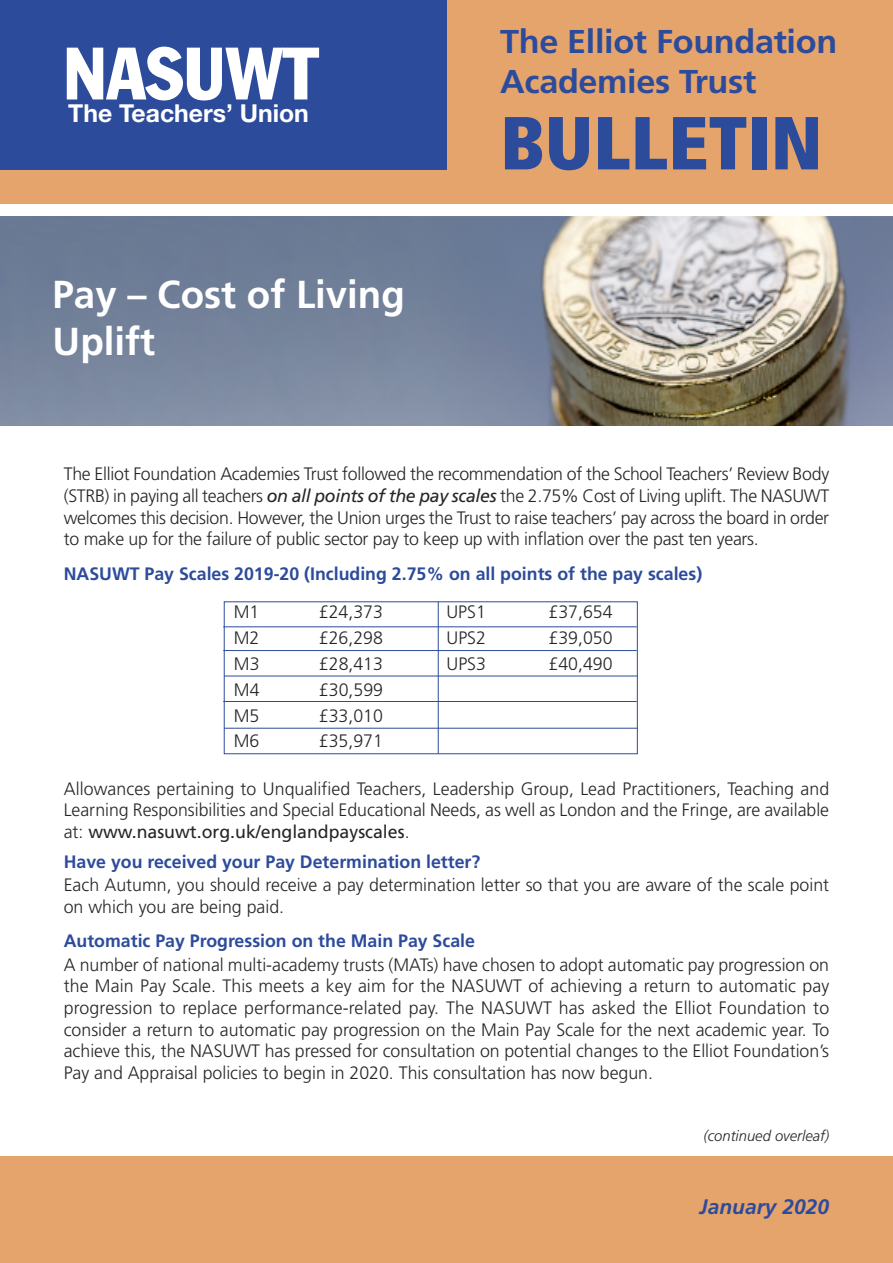
<style>
.page{position:relative;width:893px;height:1263px;background:#fff}
.page>*{position:absolute;margin:0;border:0;box-sizing:border-box;transform-origin:0 0}
.t1{font:900 condensed 75px "Frutiger";color:#2d4b9b}
.t2{font:condensed 72.75px "Franklin Gothic";color:#fff}
.t3{font:700 39px/46.8px "Frutiger";color:#fff}
.t4{font:700 33px/39.6px "Frutiger";letter-spacing:-.01em;color:#2d4b9b;scale:1.04 1}
.t5{font:700 24.75px "Helvetica Neue";color:#fff}
.t6{font:italic 700 21px "Frutiger";color:#2d4b9b}
.t7{font:300 18px/21.6px "Frutiger";color:#272526;text-align:justify}
.t8{font:700 18px "Frutiger";color:#2d4b9b}
.t9{font:italic 300 15px "Frutiger";color:#272526}
.s1{font-weight:400;font-style:italic}
.s2{font-weight:400}
</style>
<div class="page">
<div style="left:0;top:0;width:893px;height:204px;background:#e5a46b"></div>
<div style="left:0;top:0;width:446px;height:170px;background:#2d4b9b"></div>
<div style="left:0;top:1157px;width:893px;height:106px;background:#e5a46b"></div>
<img style="left:1px;top:217px;width:891px;height:208px">
<div style="left:224px;top:602px;width:413px;height:152px;border:1px solid #2d4b9b"></div>
<hr style="left:223px;top:626px;width:414px;height:1px;background:#2d4b9b">
<hr style="left:223px;top:650px;width:414px;height:1px;background:#2d4b9b">
<hr style="left:224px;top:676px;width:413px;height:1px;background:#2d4b9b">
<hr style="left:223px;top:701px;width:414px;height:1px;background:#2d4b9b">
<hr style="left:224px;top:728px;width:413px;height:1px;background:#2d4b9b">
<hr style="left:438px;top:602px;width:1px;height:152px;background:#2d4b9b">
<p class="t2" style="left:63px;top:48px;width:256px">NASUWT</p>
<p class="t5" style="left:68px;top:105px;width:242px">The Teachers’ Union</p>
<p class="t3" style="left:53px;top:274px;width:354px">Pay – Cost of Living<br>Uplift</p>
<p class="t4" style="left:500px;top:24px;width:326px">The Elliot Foundation<br>Academies Trust</p>
<p class="t1" style="left:500px;top:113px;width:324px">BULLETIN</p>
<p class="t7" style="left:64px;top:465px;width:767px">The Elliot Foundation Academies Trust followed the recommendation of the School Teachers’ Review Body (STRB) in paying all teachers <span class="s1">on all points of the pay scales</span> the 2.75% Cost of Living uplift. The NASUWT welcomes this decision. However, the Union urges the Trust to raise teachers’ pay across the board in order to make up for the failure of public sector pay to keep up with inflation over the past ten years.</p>
<p class="t8" style="left:64px;top:566px;width:640px">NASUWT Pay Scales 2019-20 (Including 2.75% on all points of the pay scales)</p>
<p class="t7" style="left:234px;top:602px;width:27px">M1</p>
<p class="t7" style="left:319px;top:602px;width:66px">£24,373</p>
<p class="t7" style="left:446px;top:602px;width:41px">UPS1</p>
<p class="t7" style="left:549px;top:602px;width:66px">£37,654</p>
<p class="t7" style="left:234px;top:628px;width:27px">M2</p>
<p class="t7" style="left:319px;top:628px;width:66px">£26,298</p>
<p class="t7" style="left:446px;top:628px;width:41px">UPS2</p>
<p class="t7" style="left:549px;top:628px;width:66px">£39,050</p>
<p class="t7" style="left:234px;top:654px;width:27px">M3</p>
<p class="t7" style="left:319px;top:654px;width:66px">£28,413</p>
<p class="t7" style="left:446px;top:654px;width:41px">UPS3</p>
<p class="t7" style="left:549px;top:654px;width:66px">£40,490</p>
<p class="t7" style="left:234px;top:680px;width:27px">M4</p>
<p class="t7" style="left:319px;top:680px;width:66px">£30,599</p>
<p class="t7" style="left:234px;top:706px;width:27px">M5</p>
<p class="t7" style="left:319px;top:706px;width:66px">£33,010</p>
<p class="t7" style="left:234px;top:732px;width:27px">M6</p>
<p class="t7" style="left:319px;top:732px;width:66px">£35,971</p>
<p class="t7" style="left:64px;top:779px;width:767px">Allowances pertaining to Unqualified Teachers, Leadership Group, Lead Practitioners, Teaching and Learning Responsibilities and Special Educational Needs, as well as London and the Fringe, are available at: <span class="s2">www.nasuwt.org.uk/englandpayscales</span>.</p>
<p class="t8" style="left:64px;top:854px;width:418px">Have you received your Pay Determination letter?</p>
<p class="t7" style="left:64px;top:875px;width:767px">Each Autumn, you should receive a pay determination letter so that you are aware of the scale point on which you are being paid.</p>
<p class="t8" style="left:64px;top:934px;width:413px">Automatic Pay Progression on the Main Pay Scale</p>
<p class="t7" style="left:64px;top:955px;width:767px">A number of national multi-academy trusts (MATs) have chosen to adopt automatic pay progression on the Main Pay Scale. This meets a key aim for the NASUWT of achieving a return to automatic pay progression to replace performance-related pay. The NASUWT has asked the Elliot Foundation to consider a return to automatic pay progression on the Main Pay Scale for the next academic year. To achieve this, the NASUWT has pressed for consultation on potential changes to the Elliot Foundation’s Pay and Appraisal policies to begin in 2020. This consultation has now begun.</p>
<p class="t9" style="left:704px;top:1130px;width:127px">(continued overleaf)</p>
<p class="t6" style="left:700px;top:1198px;width:131px">January 2020</p>
</div>
